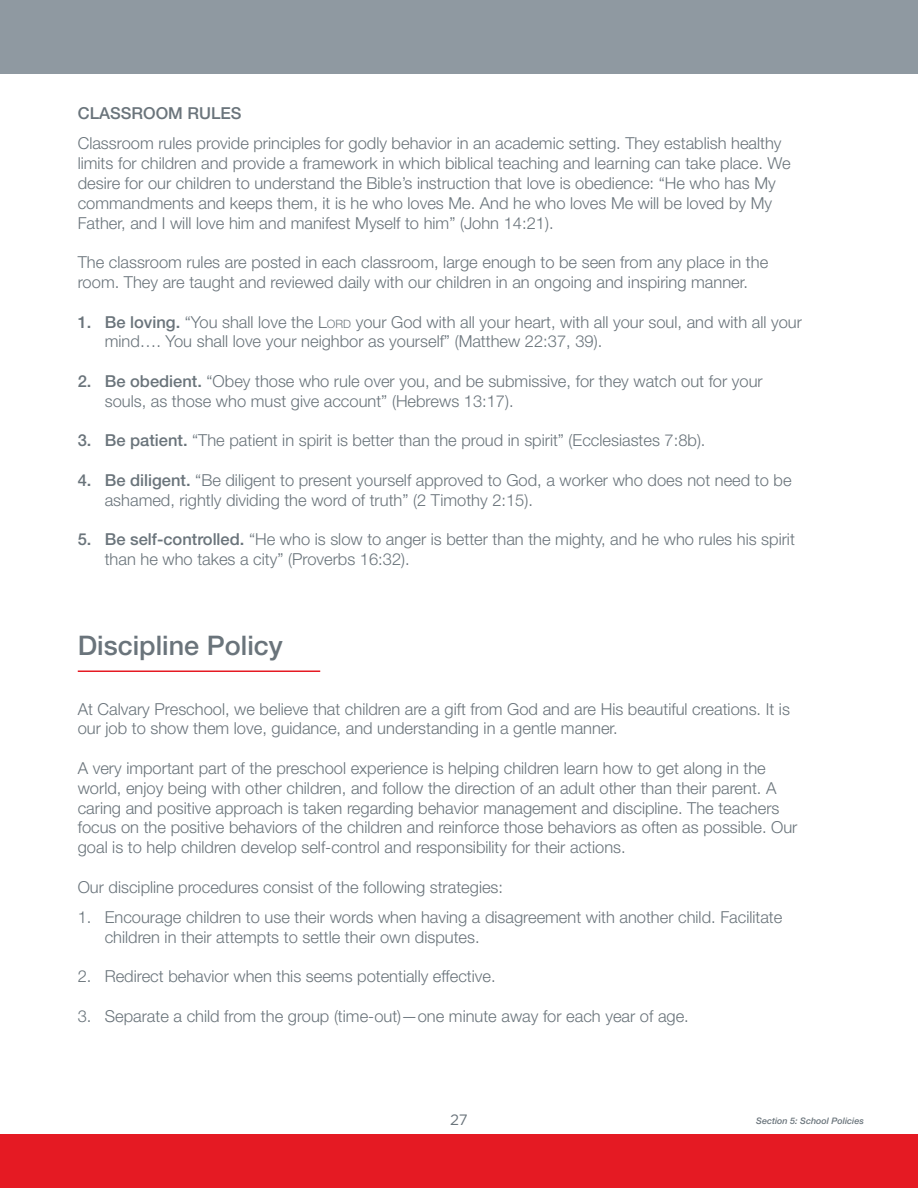
<style>
.page{position:relative;width:918px;height:1188px;background:#fff}
.page>*{position:absolute;margin:0;border:0;box-sizing:border-box;transform-origin:0 0}
.t1{font:500 27px "Helvetica Neue LT Std";color:#6a747b}
.t2{font:300 16.5px/19.8px "Helvetica Neue LT Std";color:#6a747b}
.t3{font:500 16.5px "Helvetica Neue LT Std";color:#6a747b}
.t4{font:15px "Gotham";color:#6a747b}
.t5{font:italic 500 9px "Helvetica Neue LT Std";color:#6a747b}
.s1{font-weight:500}
.s2{font-style:inherit}
.s3{font-size:11.55px}
</style>
<div class="page">
<div style="left:0;top:1134px;width:918px;height:54px;background:#e51a23"></div>
<div style="left:0;top:0;width:918px;height:74px;background:#8f99a1"></div>
<hr style="left:78px;top:670px;width:242px;height:2px;background:#e51a23">
<p class="t3" style="left:78px;top:104px;width:165px">CLASSROOM RULES</p>
<p class="t2" style="left:78px;top:133px;width:715px">Classroom rules provide principles for godly behavior in an academic setting. They establish healthy limits for children and provide a framework in which biblical teaching and learning can take place. We desire for our children to understand the Bible’s instruction that love is obedience: “He who has My commandments and keeps them, it is he who loves Me. And he who loves Me will be loved by My Father, and I will love him and manifest Myself to him” (John 14:21).</p>
<p class="t2" style="left:78px;top:252px;width:692px">The classroom rules are posted in each classroom, large enough to be seen from any place in the room. They are taught and reviewed daily with our children in an ongoing and inspiring manner.</p>
<p class="t2" style="left:105px;top:311px;width:699px;text-indent:-27px"><span class="s1">1. Be loving.</span> “You shall love the <span class="s2">L</span><span class="s3">ord</span> your God with all your heart, with all your soul, and with all your mind…. You shall love your neighbor as yourself” (Matthew 22:37, 39).</p>
<p class="t2" style="left:105px;top:371px;width:660px;text-indent:-27px"><span class="s1">2. Be obedient.</span> “Obey those who rule over you, and be submissive, for they watch out for your souls, as those who must give account” (Hebrews 13:17).</p>
<p class="t2" style="left:78px;top:430px;width:629px"><span class="s1">3. Be patient.</span> “The patient in spirit is better than the proud in spirit” (Ecclesiastes 7:8b).</p>
<p class="t2" style="left:105px;top:470px;width:688px;text-indent:-27px"><span class="s1">4. Be diligent.</span> “Be diligent to present yourself approved to God, a worker who does not need to be ashamed, rightly dividing the word of truth” (2 Timothy 2:15).</p>
<p class="t2" style="left:105px;top:529px;width:692px;text-indent:-27px"><span class="s1">5. Be self-controlled.</span> “He who is slow to anger is better than the mighty, and he who rules his spirit than he who takes a city” (Proverbs 16:32).</p>
<h1 class="t1" style="left:78px;top:629px;width:207px">Discipline Policy</h1>
<p class="t2" style="left:78px;top:698px;width:714px">At Calvary Preschool, we believe that children are a gift from God and are His beautiful creations. It is our job to show them love, guidance, and understanding in a gentle manner.</p>
<p class="t2" style="left:78px;top:758px;width:721px">A very important part of the preschool experience is helping children learn how to get along in the world, enjoy being with other children, and follow the direction of an adult other than their parent. A caring and positive approach is taken regarding behavior management and discipline. The teachers focus on the positive behaviors of the children and reinforce those behaviors as often as possible. Our goal is to help children develop self-control and responsibility for their actions.</p>
<p class="t2" style="left:78px;top:877px;width:427px">Our discipline procedures consist of the following strategies:</p>
<p class="t2" style="left:105px;top:907px;width:679px;text-indent:-27px">1. Encourage children to use their words when having a disagreement with another child. Facilitate children in their attempts to settle their own disputes.</p>
<p class="t2" style="left:78px;top:966px;width:419px">2. Redirect behavior when this seems potentially effective.</p>
<p class="t2" style="left:78px;top:1006px;width:613px">3. Separate a child from the group (time-out)—one minute away for each year of age.</p>
<p class="t4" style="left:450px;top:1111px;width:19px">27</p>
<p class="t5" style="left:756px;top:1116px;width:109px">Section 5: School Policies</p>
</div>
